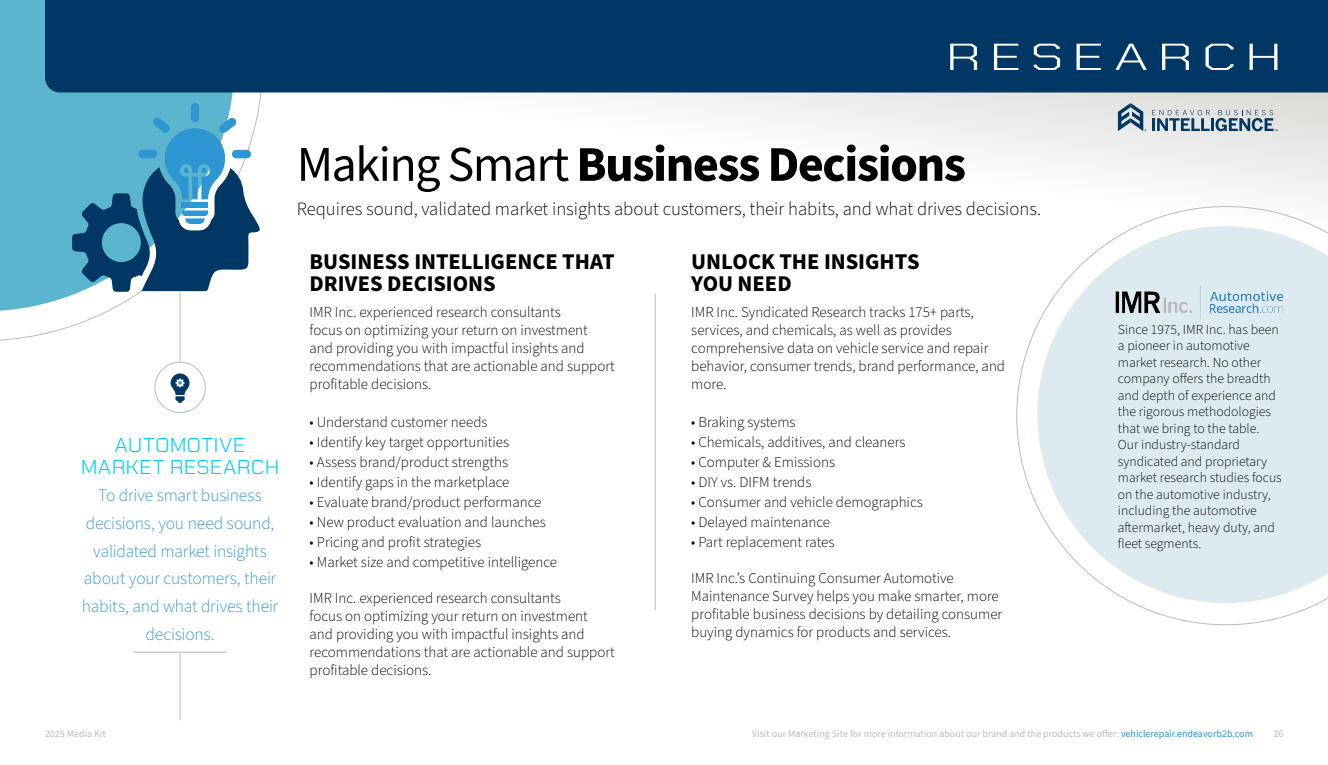
<style>
.page{position:relative;width:1328px;height:765px;background:#fff}
.page>*{position:absolute;margin:0;border:0;box-sizing:border-box;transform-origin:0 0}
.t1{font:700 50px "Source Sans Pro";letter-spacing:-.03em;color:#000}
.t2{font:300 37.5px "Chakra Petch";letter-spacing:.145em;color:#fff;scale:1.5 1}
.t3{font:700 22.5px/22.5px "Source Sans Pro";color:#000}
.t4{font:300 20px/21.2px "Chakra Petch";letter-spacing:.005em;color:#0cf;text-align:center;scale:1.1 1}
.t5{font:300 18.75px "Source Sans Pro";color:#000}
.t6{font:300 17.5px/27.6px "Source Sans Pro";letter-spacing:-.01em;color:#2d96d3;text-align:center}
.t7{font:300 15px/18px "Source Sans Pro";color:#000}
.t8{font:300 13.75px/16.5px "Source Sans Pro";color:#000}
.t9{font:10px "Source Sans Pro";color:#bcbcb6}
.s1{font-weight:400}
.s2{color:#2d96d3}
</style>
<div class="page">
<svg style="left:263px;top:92px;width:1065px;height:109px"></svg>
<svg style="left:0;top:0;width:235px;height:311px;background:#71bed5"></svg>
<div style="left:45px;top:0;width:1283px;height:92px;background:#003764"></div>
<hr style="left:655px;top:293px;width:1px;height:317px;background:#bcbcb6">
<svg style="left:1118px;top:103px;width:28px;height:28px"></svg>
<svg style="left:1152px;top:110px;width:125px;height:21px;background:#96a8b6"></svg>
<div style="left:191px;top:103px;width:8px;height:19px;background:#2d96d3;border-radius:4px"></div>
<svg style="left:72px;top:117px;width:188px;height:175px;background:#4e8dae"></svg>
<div style="left:232px;top:150px;width:19px;height:8px;background:#2d96d3;border-radius:4px"></div>
<div style="left:154px;top:362px;width:52px;height:51px;border:1px solid #bcbcb6;border-radius:50%"></div>
<svg style="left:171px;top:373px;width:18px;height:30px"></svg>
<hr style="left:180px;top:292px;width:1px;height:70px;background:#bcbcb6">
<hr style="left:180px;top:652px;width:1px;height:68px;background:#bcbcb6">
<hr style="left:133px;top:652px;width:94px;height:1px;background:#bcbcb6">
<svg style="left:1016px;top:206px;width:312px;height:419px"></svg>
<img style="left:1109px;top:286px;width:181px;height:34px">
<h2 class="t2" style="left:945px;top:35px;width:226px">RESEARCH</h2>
<h3 class="t4" style="left:81px;top:435px;width:182px">AUTOMOTIVE<br>MARKET RESEARCH</h3>
<p class="t6" style="left:82px;top:482px;width:198px">To drive smart business decisions, you need sound, validated market insights about your customers, their habits, and what drives their decisions.</p>
<h1 class="t1" style="left:297px;top:130px;width:671px"><span class="s1">Making Smart</span> Business Decisions</h1>
<p class="t5" style="left:297px;top:196px;width:746px">Requires sound, validated market insights about customers, their habits, and what drives decisions.</p>
<h3 class="t3" style="left:310px;top:250px;width:306px">BUSINESS INTELLIGENCE THAT<br>DRIVES DECISIONS</h3>
<p class="t7" style="left:310px;top:303px;width:306px">IMR Inc. experienced research consultants<br>focus on optimizing your return on investment and providing you with impactful insights and recommendations that are actionable and support profitable decisions.</p>
<p class="t7" style="left:310px;top:413px;width:179px">• Understand customer needs</p>
<p class="t7" style="left:310px;top:433px;width:201px">• Identify key target opportunities</p>
<p class="t7" style="left:310px;top:453px;width:200px">• Assess brand/product strengths</p>
<p class="t7" style="left:310px;top:473px;width:201px">• Identify gaps in the marketplace</p>
<p class="t7" style="left:310px;top:493px;width:233px">• Evaluate brand/product performance</p>
<p class="t7" style="left:310px;top:513px;width:238px">• New product evaluation and launches</p>
<p class="t7" style="left:310px;top:533px;width:173px">• Pricing and profit strategies</p>
<p class="t7" style="left:310px;top:553px;width:249px">• Market size and competitive intelligence</p>
<p class="t7" style="left:310px;top:589px;width:306px">IMR Inc. experienced research consultants<br>focus on optimizing your return on investment and providing you with impactful insights and recommendations that are actionable and support profitable decisions.</p>
<h3 class="t3" style="left:691px;top:250px;width:230px">UNLOCK THE INSIGHTS<br>YOU NEED</h3>
<p class="t7" style="left:691px;top:303px;width:315px">IMR Inc. Syndicated Research tracks 175+ parts, services, and chemicals, as well as provides comprehensive data on vehicle service and repair behavior, consumer trends, brand performance, and more.</p>
<p class="t7" style="left:691px;top:413px;width:106px">• Braking systems</p>
<p class="t7" style="left:691px;top:433px;width:216px">• Chemicals, additives, and cleaners</p>
<p class="t7" style="left:691px;top:453px;width:145px">• Computer &amp; Emissions</p>
<p class="t7" style="left:691px;top:473px;width:122px">• DIY vs. DIFM trends</p>
<p class="t7" style="left:691px;top:493px;width:233px">• Consumer and vehicle demographics</p>
<p class="t7" style="left:691px;top:513px;width:140px">• Delayed maintenance</p>
<p class="t7" style="left:691px;top:533px;width:145px">• Part replacement rates</p>
<p class="t7" style="left:691px;top:569px;width:312px">IMR Inc.’s Continuing Consumer Automotive Maintenance Survey helps you make smarter, more profitable business decisions by detailing consumer buying dynamics for products and services.</p>
<p class="t8" style="left:1118px;top:321px;width:165px">Since 1975, IMR Inc. has been a pioneer in automotive market research. No other company offers the breadth and depth of experience and the rigorous methodologies that we bring to the table.<br>Our industry-standard syndicated and proprietary market research studies focus on the automotive industry, including the automotive aftermarket, heavy duty, and fleet segments.</p>
<p class="t9" style="left:45px;top:727px;width:62px">2025 Media Kit</p>
<p class="t9" style="left:752px;top:727px;width:502px">Visit our Marketing Site for more information about our brand and the products we offer: <span class="s2">vehiclerepair.endeavorb2b.com</span></p>
<p class="t9" style="left:1273px;top:727px;width:11px">26</p>
</div>
